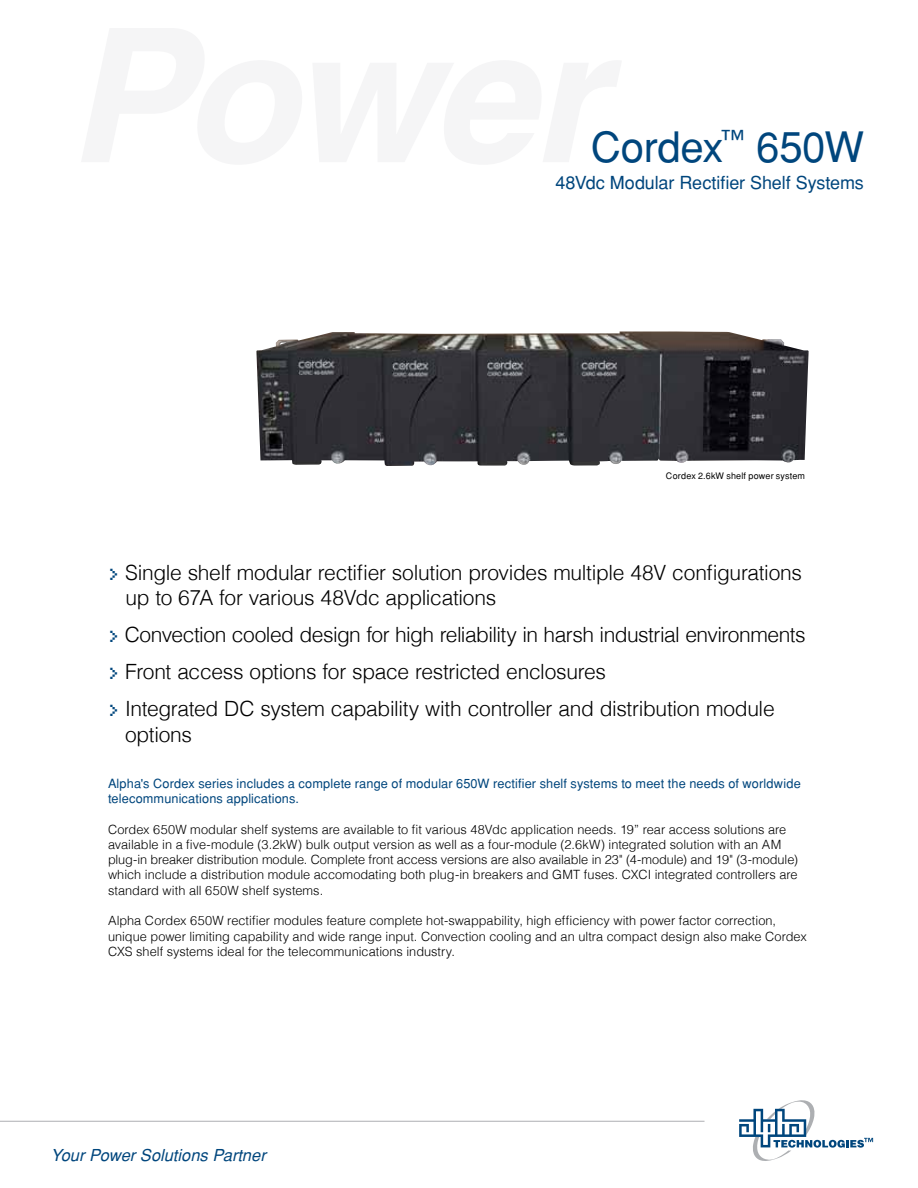
<style>
.page{position:relative;width:918px;height:1188px;background:#fff}
.page>*{position:absolute;margin:0;border:0;box-sizing:border-box;transform-origin:0 0}
.t1{font:42px "Helvetica";letter-spacing:-.01em;color:#00467d}
.t2{font:300 21px/37.2px "Helvetica";letter-spacing:-.015em;color:#000}
.t3{font:18px "Helvetica";letter-spacing:-.005em;color:#00467d}
.t4{font:italic 16.5px "Helvetica";color:#00467d}
.t5{font:300 12.75px/15.3px "Helvetica";color:#000}
.t6{font:12.75px/15.3px "Helvetica";letter-spacing:.01em;color:#00467d}
.t7{font:9px "Helvetica";letter-spacing:.02em;color:#000}
.s1{font-family:"Silkscreen";font-weight:400;font-size:18px;color:#00467d}
</style>
<div class="page">
<hr style="left:0;top:1121px;width:705px;height:1px;background:#adafb2">
<svg style="left:739px;top:1100px;width:134px;height:61px"></svg>
<img style="left:256px;top:331px;width:553px;height:135px">
<h1 class="t1" style="left:591px;top:122px;width:275px">Cordex<sup>™</sup> 650W</h1>
<h3 class="t3" style="left:555px;top:172px;width:310px">48Vdc Modular Rectifier Shelf Systems</h3>
<p class="t7" style="left:666px;top:470px;width:141px">Cordex 2.6kW shelf power system</p>
<h2 class="t2" style="left:126px;top:559px;width:678px;line-height:25.2px;text-indent:-18px"><span class="s1">&gt;</span> Single shelf modular rectifier solution provides multiple 48V configurations up to 67A for various 48Vdc applications</h2>
<h2 class="t2" style="left:108px;top:616px;width:699px"><span class="s1">&gt;</span> Convection cooled design for high reliability in harsh industrial environments <span class="s1">&gt;</span> Front access options for space restricted enclosures<br><span class="s1">&gt;</span> Integrated DC system capability with controller and distribution module</h2>
<h2 class="t2" style="left:125px;top:715px;width:69px">options</h2>
<p class="t6" style="left:108px;top:775px;width:694px">Alpha's Cordex series includes a complete range of modular 650W rectifier shelf systems to meet the needs of worldwide telecommunications applications.</p>
<p class="t5" style="left:108px;top:821px;width:692px">Cordex 650W modular shelf systems are available to fit various 48Vdc application needs. 19” rear access solutions are available in a five-module (3.2kW) bulk output version as well as a four-module (2.6kW) integrated solution with an AM plug-in breaker distribution module. Complete front access versions are also available in 23" (4-module) and 19" (3-module) which include a distribution module accomodating both plug-in breakers and GMT fuses. CXCI integrated controllers are standard with all 650W shelf systems.</p>
<p class="t5" style="left:108px;top:913px;width:700px">Alpha Cordex 650 W rectifier modules feature complete hot-swappability, high efficiency with power factor correction, unique power limiting capability and wide range input. Convection cooling and an ultra compact design also make Cordex<br>CXS shelf systems ideal for the telecommunications industry.</p>
<p class="t4" style="left:51px;top:1146px;width:216px">Your Power Solutions Partner</p>
</div>
